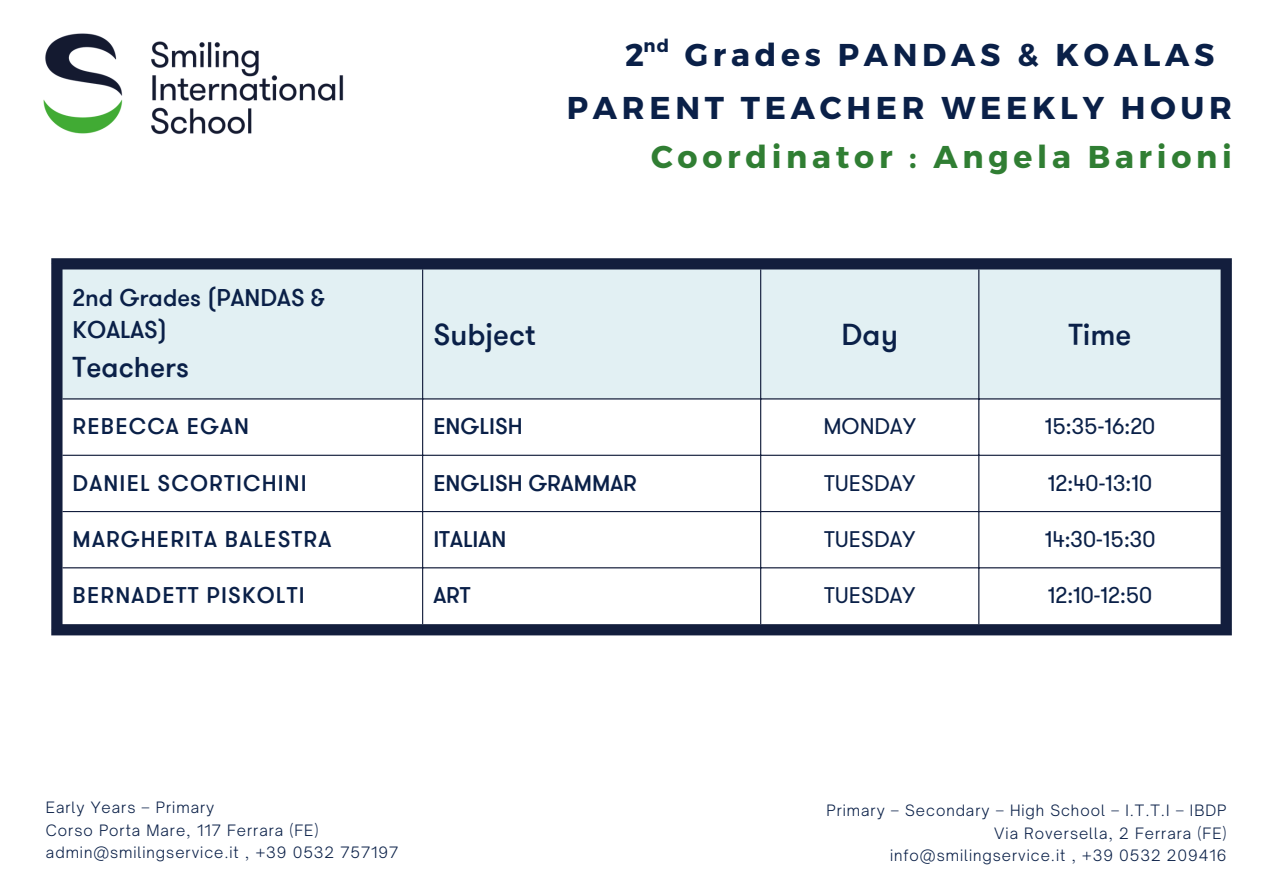
<style>
.page{position:relative;width:1263px;height:894px;background:#fff}
.page>*{position:absolute;margin:0;border:0;box-sizing:border-box;transform-origin:0 0}
.t1{font:700 31.5px "Montserrat";letter-spacing:.15em;color:#0a2048}
.t2{font:700 31.5px "Montserrat";letter-spacing:.15em;color:#307e33}
.t3{font:500 30px "GT Walsheim Pro";color:#0a2048}
.t4{font:500 28.5px "GT Walsheim Pro";color:#0a2048}
.t5{font:500 24px/32.7px "GT Walsheim Pro";color:#0a2048}
.t6{font:22.5px "GT Walsheim Pro";color:#0a2048}
.t7{font:500 22.5px "GT Walsheim Pro";letter-spacing:.05em;color:#0a2048}
.t8{font:500 22.5px "GT Walsheim Pro";color:#0a2048}
.t9{font:700 18px "Montserrat";color:#0a2048}
.t10{font:300 15px "Open Sauce One";letter-spacing:.065em;color:#0a2048}
</style>
<div class="page">
<div style="left:63px;top:269px;width:1157px;height:129px;background:#e2f0f3"></div>
<svg style="left:423px;top:399px;width:797px;height:225px"></svg>
<hr style="left:422px;top:269px;width:1px;height:355px;background:#131e3d">
<hr style="left:760px;top:269px;width:1px;height:355px;background:#131e3d">
<hr style="left:978px;top:269px;width:1px;height:355px;background:#131e3d">
<hr style="left:63px;top:398px;width:1157px;height:1px;background:#131e3d">
<hr style="left:63px;top:454px;width:1157px;height:1px;background:#131e3d">
<hr style="left:63px;top:511px;width:1157px;height:1px;background:#131e3d">
<hr style="left:63px;top:567px;width:1157px;height:1px;background:#131e3d">
<div style="left:51px;top:269px;width:12px;height:355px;background:#131e3d"></div>
<div style="left:1220px;top:269px;width:12px;height:355px;background:#131e3d"></div>
<div style="left:51px;top:258px;width:1181px;height:11px;background:#131e3d"></div>
<div style="left:51px;top:624px;width:1181px;height:11px;background:#131e3d"></div>
<img style="left:43px;top:33px;width:301px;height:102px">
<p class="t9" style="left:644px;top:34px;width:27px">nd</p>
<p class="t1" style="left:625px;top:35px;width:20px">2</p>
<p class="t1" style="left:685px;top:35px;width:531px">Grades PANDAS &amp; KOALAS</p>
<p class="t5" style="left:73px;top:280px;width:254px">2nd Grades (PANDAS &amp;<br>KOALAS)</p>
<h2 class="t4" style="left:73px;top:348px;width:118px">Teachers</h2>
<p class="t1" style="left:567px;top:87px;width:666px">PARENT TEACHER WEEKLY HOUR</p>
<p class="t2" style="left:651px;top:136px;width:582px">Coordinator : Angela Barioni</p>
<h3 class="t3" style="left:433px;top:315px;width:104px">Subject</h3>
<h1 class="t3" style="left:842px;top:315px;width:58px">Day</h1>
<h2 class="t3" style="left:1068px;top:315px;width:65px">Time</h2>
<p class="t7" style="left:73px;top:412px;width:178px">REBECCA EGAN</p>
<p class="t8" style="left:433px;top:412px;width:91px">ENGLISH</p>
<p class="t6" style="left:823px;top:412px;width:94px">MONDAY</p>
<p class="t6" style="left:1045px;top:412px;width:112px">15:35-16:20</p>
<p class="t7" style="left:73px;top:468px;width:236px">DANIEL SCORTICHINI</p>
<p class="t8" style="left:433px;top:468px;width:205px">ENGLISH GRAMMAR</p>
<p class="t6" style="left:824px;top:468px;width:93px">TUESDAY</p>
<p class="t6" style="left:1048px;top:468px;width:106px">12:40-13:10</p>
<p class="t7" style="left:73px;top:524px;width:260px">MARGHERITA BALESTRA</p>
<p class="t8" style="left:433px;top:524px;width:75px">ITALIAN</p>
<p class="t6" style="left:824px;top:525px;width:93px">TUESDAY</p>
<p class="t6" style="left:1045px;top:525px;width:112px">14:30-15:30</p>
<p class="t7" style="left:73px;top:581px;width:233px">BERNADETT PISKOLTI</p>
<p class="t7" style="left:433px;top:581px;width:39px">ART</p>
<p class="t6" style="left:824px;top:581px;width:93px">TUESDAY</p>
<p class="t6" style="left:1048px;top:581px;width:106px">12:10-12:50</p>
<p class="t10" style="left:46px;top:797px;width:170px">Early Years – Primary</p>
<p class="t10" style="left:46px;top:820px;width:274px">Corso Porta Mare, 117 Ferrara (FE)</p>
<p class="t10" style="left:46px;top:842px;width:354px">admin@smilingservice.it , +39 0532 757197</p>
<p class="t10" style="left:826px;top:801px;width:402px">Primary – Secondary – High School – I.T.T.I – IBDP</p>
<p class="t10" style="left:994px;top:823px;width:234px">Via Roversella, 2 Ferrara (FE)</p>
<p class="t10" style="left:890px;top:846px;width:338px">info@smilingservice.it , +39 0532 209416</p>
</div>
